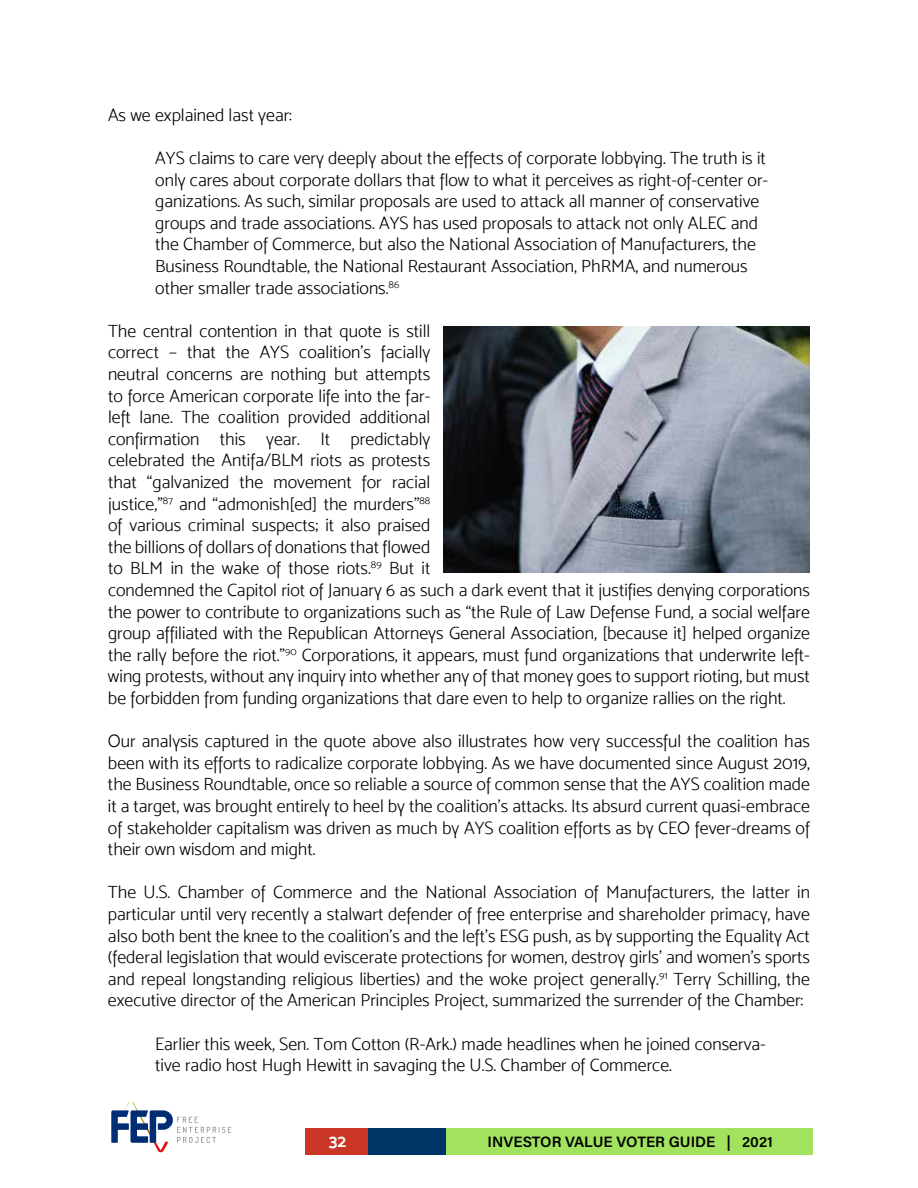
<style>
.page{position:relative;width:918px;height:1188px;background:#fff}
.page>*{position:absolute;margin:0;border:0;box-sizing:border-box;transform-origin:0 0}
.t1{font:18px/21.6px "Mosk Light 300";color:#000}
.t2{font:18px "Mosk Bold 700";color:#fff}
.t3{font:15px "Acumin Variable Concept";color:#000}
</style>
<div class="page">
<svg style="left:111px;top:1102px;width:120px;height:50px"></svg>
<div style="left:445px;top:1128px;width:368px;height:27px;background:#a1e25e"></div>
<div style="left:306px;top:1128px;width:62px;height:27px;background:#ca3625"></div>
<div style="left:368px;top:1128px;width:78px;height:27px;background:#036"></div>
<img style="left:444px;top:326px;width:366px;height:246px">
<p class="t1" style="left:108px;top:104px;width:186px">As we explained last year:</p>
<p class="t1" style="left:155px;top:147px;width:615px">AYS claims to care very deeply about the effects of corporate lobbying. The truth is it only cares about corporate dollars that flow to what it perceives as right-of-center or&shy;ganizations. As such, similar proposals are used to attack all manner of conservative groups and trade associations. AYS has used proposals to attack not only ALEC and the Chamber of Commerce, but also the National Association of Manufacturers, the Business Roundtable, the National Restaurant Association, PhRMA, and numerous other smaller trade associations.<sup>86</sup></p>
<p class="t1" style="left:108px;top:320px;width:704px">The central contention in that quote is still<br>correct – that the AYS coalition’s facially<br>neutral concerns are nothing but attempts<br>to force American corporate life into the far-<br>left lane. The coalition provided additional<br>confirmation this year. It predictably<br>celebrated the Antifa/BLM riots as protests<br>that “galvanized the movement for racial<br>justice,”<sup>87</sup> and “admonish[ed] the murders”<sup>88<br></sup>of various criminal suspects; it also praised<br>the billions of dollars of donations that flowed<br>to BLM in the wake of those riots.<sup>89</sup> But it<br>condemned the Capitol riot of January 6 as such a dark event that it justifies denying corporations the power to contribute to organizations such as “the Rule of Law Defense Fund, a social welfare group affiliated with the Republican Attorneys General Association, [because it] helped organize the rally before the riot.”<sup>90</sup> Corporations, it appears, must fund organizations that underwrite left&shy;wing protests, without any inquiry into whether any of that money goes to support rioting, but must be forbidden from funding organizations that dare even to help to organize rallies on the right.</p>
<p class="t1" style="left:108px;top:730px;width:704px;text-align:justify">Our analysis captured in the quote above also illustrates how very successful the coalition has been with its efforts to radicalize corporate lobbying. As we have documented since August 2019, the Business Roundtable, once so reliable a source of common sense that the AYS coalition made it a target, was brought entirely to heel by the coalition’s attacks. Its absurd current quasi-embrace of stakeholder capitalism was driven as much by AYS coalition efforts as by CEO fever-dreams of their own wisdom and might.</p>
<p class="t1" style="left:108px;top:881px;width:704px;text-align:justify">The U.S. Chamber of Commerce and the National Association of Manufacturers, the latter in particular until very recently a stalwart defender of free enterprise and shareholder primacy, have also both bent the knee to the coalition’s and the left’s ESG push, as by supporting the Equality Act (federal legislation that would eviscerate protections for women, destroy girls’ and women’s sports and repeal longstanding religious liberties) and the woke project generally.<sup>91</sup> Terry Schilling, the executive director of the American Principles Project, summarized the surrender of the Chamber:</p>
<p class="t1" style="left:155px;top:1033px;width:612px">Earlier this week, Sen. Tom Cotton (R-Ark.) made headlines when he joined conserva&shy;tive radio host Hugh Hewitt in savaging the U.S. Chamber of Commerce.</p>
<p class="t2" style="left:329px;top:1130px;width:19px">32</p>
<p class="t3" style="left:488px;top:1132px;width:287px">INVESTOR VALUE VOTER GUIDE | 2021</p>
</div>
